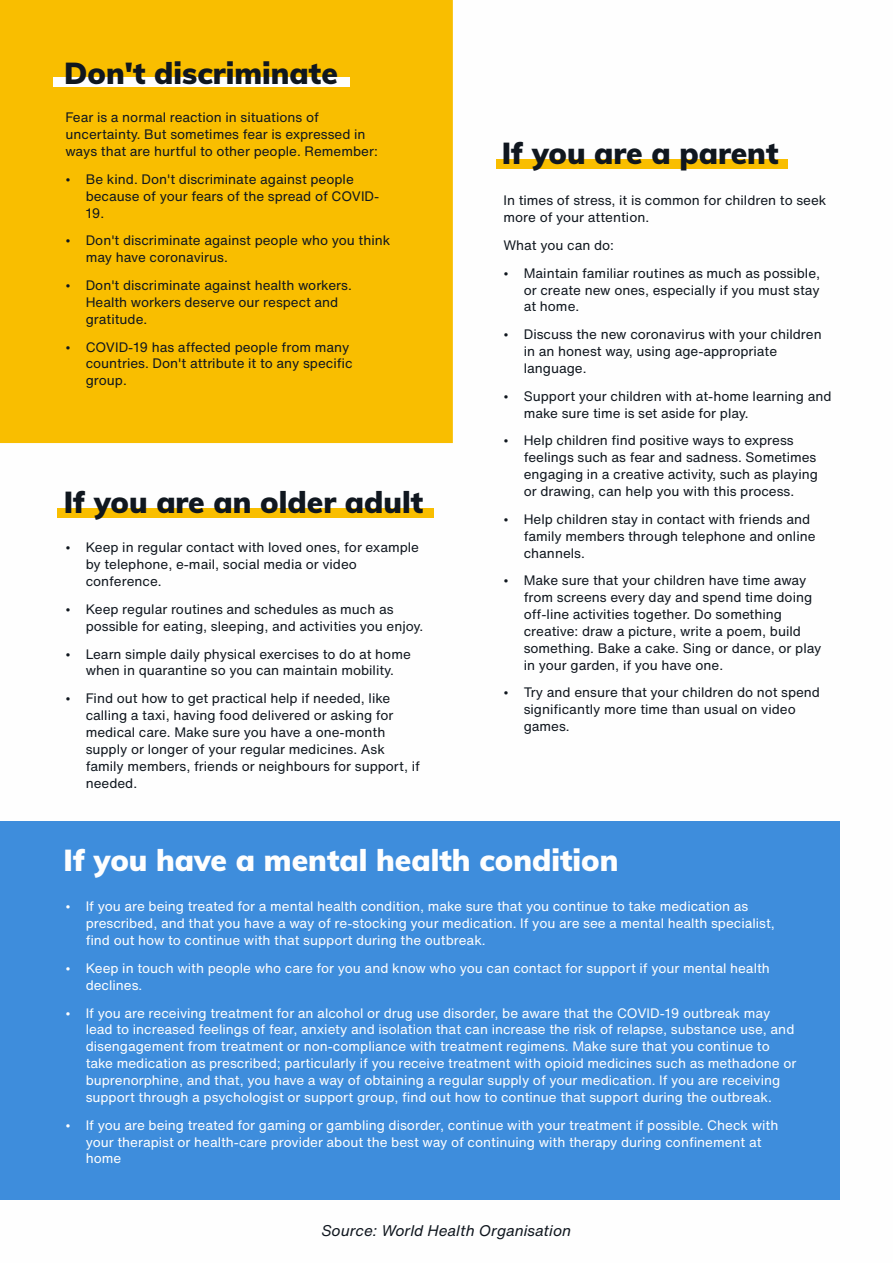
<style>
.page{position:relative;width:893px;height:1263px;background:#fff}
.page>*{position:absolute;margin:0;border:0;box-sizing:border-box;transform-origin:0 0}
.t1{font:900 30px "Muli";color:#10171f}
.t2{font:900 30px "Muli";color:#fefefe}
.t3{font:italic 15.15px "Helvetica Now Text";color:#10171f}
.t4{font:13.5px/16.8px "Helvetica Now Text";color:#10171f}
.t5{font:13.5px/16.8px "Helvetica Now Text";color:#fefefe}
</style>
<div class="page">
<div style="left:58px;top:508px;width:376px;height:9px;background:#f9be00"></div>
<div style="left:496px;top:159px;width:292px;height:9px;background:#f9be00"></div>
<div style="left:0;top:0;width:453px;height:444px;background:#f9be00"></div>
<div style="left:0;top:822px;width:839px;height:378px;background:#3e8ddc"></div>
<div style="left:54px;top:78px;width:296px;height:9px;background:#fefefe"></div>
<svg style="left:66px;top:178px;width:4px;height:3px"></svg>
<svg style="left:66px;top:239px;width:4px;height:4px"></svg>
<svg style="left:66px;top:284px;width:4px;height:4px"></svg>
<svg style="left:66px;top:346px;width:4px;height:3px"></svg>
<h1 class="t1" style="left:64px;top:54px;width:275px">Don't discriminate</h1>
<p class="t4" style="left:65px;top:109px;width:314px">Fear is a normal reaction in situations of uncertainty. But sometimes fear is expressed in ways that are hurtful to other people. Remember:</p>
<p class="t4" style="left:86px;top:170px;width:295px">Be kind. Don't discriminate against people because of your fears of the spread of COVID-<br>19.</p>
<p class="t4" style="left:86px;top:232px;width:306px">Don't discriminate against people who you think may have coronavirus.</p>
<p class="t4" style="left:86px;top:277px;width:268px">Don't discriminate against health workers.<br>Health workers deserve our respect and gratitude.</p>
<p class="t4" style="left:86px;top:338px;width:268px">COVID-19 has affected people from many countries. Don't attribute it to any specific group.</p>
<h1 class="t1" style="left:64px;top:483px;width:361px">If you are an older adult</h1>
<p class="t4" style="left:86px;top:539px;width:335px">Keep in regular contact with loved ones, for example by telephone, e-mail, social media or video conference.</p>
<p class="t4" style="left:86px;top:600px;width:339px">Keep regular routines and schedules as much as possible for eating, sleeping, and activities you enjoy.</p>
<p class="t4" style="left:86px;top:645px;width:327px">Learn simple daily physical exercises to do at home when in quarantine so you can maintain mobility.</p>
<p class="t4" style="left:86px;top:690px;width:336px">Find out how to get practical help if needed, like calling a taxi, having food delivered or asking for medical care. Make sure you have a one-month supply or longer of your regular medicines. Ask family members, friends or neighbours for support, if needed.</p>
<h1 class="t1" style="left:502px;top:134px;width:278px">If you are a parent</h1>
<p class="t4" style="left:503px;top:192px;width:324px">In times of stress, it is common for children to seek more of your attention.</p>
<p class="t4" style="left:524px;top:231px;width:298px;line-height:27.8px;text-indent:-20px">What you can do:<br>Maintain familiar routines as much as possible,</p>
<p class="t4" style="left:524px;top:281px;width:297px">or create new ones, especially if you must stay at home.</p>
<p class="t4" style="left:524px;top:326px;width:299px">Discuss the new coronavirus with your children in an honest way, using age-appropriate language.</p>
<p class="t4" style="left:524px;top:387px;width:309px">Support your children with at-home learning and make sure time is set aside for play.</p>
<p class="t4" style="left:524px;top:432px;width:296px">Help children find positive ways to express feelings such as fear and sadness. Sometimes engaging in a creative activity, such as playing or drawing, can help you with this process.</p>
<p class="t4" style="left:524px;top:510px;width:293px">Help children stay in contact with friends and family members through telephone and online channels.</p>
<p class="t4" style="left:524px;top:572px;width:299px">Make sure that your children have time away from screens every day and spend time doing off-line activities together. Do something creative: draw a picture, write a poem, build something. Bake a cake. Sing or dance, or play in your garden, if you have one.</p>
<p class="t4" style="left:524px;top:684px;width:298px">Try and ensure that your children do not spend significantly more time than usual on video games.</p>
<h1 class="t2" style="left:64px;top:841px;width:556px">If you have a mental health condition</h1>
<p class="t5" style="left:86px;top:898px;width:691px">If you are being treated for a mental health condition, make sure that you continue to take medication as prescribed, and that you have a way of re-stocking your medication. If you are see a mental health specialist, find out how to continue with that support during the outbreak.</p>
<p class="t5" style="left:86px;top:959px;width:686px">Keep in touch with people who care for you and know who you can contact for support if your mental health declines.</p>
<p class="t5" style="left:86px;top:1004px;width:712px">If you are receiving treatment for an alcohol or drug use disorder, be aware that the COVID-19 outbreak may lead to increased feelings of fear, anxiety and isolation that can increase the risk of relapse, substance use, and disengagement from treatment or non-compliance with treatment regimens. Make sure that you continue to take medication as prescribed; particularly if you receive treatment with opioid medicines such as methadone or buprenorphine, and that, you have a way of obtaining a regular supply of your medication. If you are receiving support through a psychologist or support group, find out how to continue that support during the outbreak.</p>
<p class="t5" style="left:86px;top:1116px;width:694px">If you are being treated for gaming or gambling disorder, continue with your treatment if possible. Check with your therapist or health-care provider about the best way of continuing with therapy during confinement at home</p>
<p class="t3" style="left:321px;top:1223px;width:251px">Source: World Health Organisation</p>
</div>
